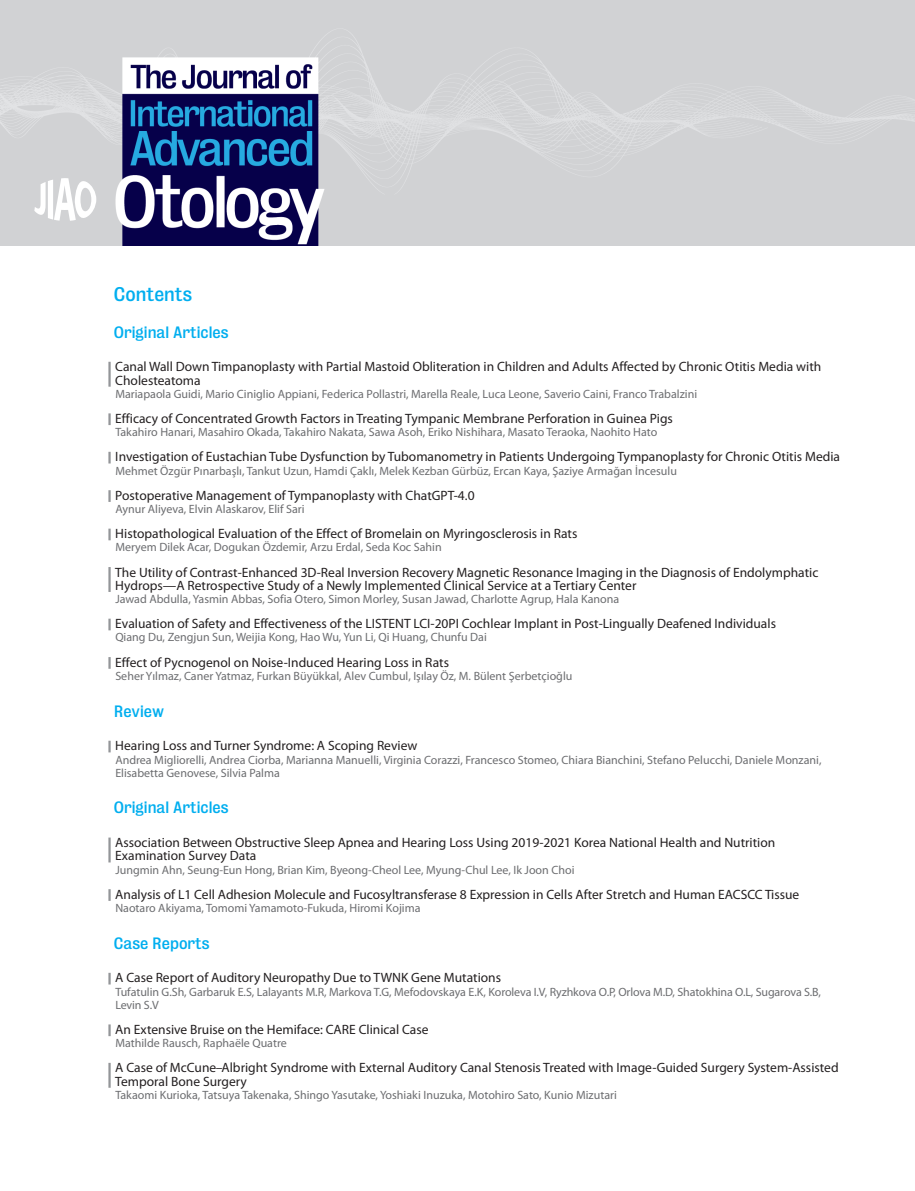
<style>
.page{position:relative;width:915px;height:1191px;background:#fff}
.page>*{position:absolute;margin:0;border:0;box-sizing:border-box;transform-origin:0 0}
.t1{font:18px "Bureau Grotesque Five Three";color:#00aeef}
.t2{font:15px "Bureau Grotesque Five Three";color:#00aeef}
.t3{font:13.5px/13.2px "Myriad Pro";color:#231f20}
.t4{font:12px/13.2px "Myriad Pro";color:#6c6d70}
</style>
<div class="page">
<img style="left:0;top:0;width:914px;height:245px">
<svg style="left:34px;top:178px;width:62px;height:43px"></svg>
<hr style="left:108px;top:362px;width:3px;height:25px;background:#939598">
<svg style="left:108px;top:413px;width:3px;height:12px"></svg>
<svg style="left:108px;top:452px;width:3px;height:11px"></svg>
<svg style="left:108px;top:490px;width:3px;height:12px"></svg>
<svg style="left:108px;top:528px;width:3px;height:12px"></svg>
<hr style="left:108px;top:567px;width:3px;height:25px;background:#939598">
<svg style="left:108px;top:618px;width:3px;height:12px"></svg>
<svg style="left:108px;top:657px;width:3px;height:12px"></svg>
<svg style="left:108px;top:740px;width:3px;height:12px"></svg>
<hr style="left:108px;top:837px;width:3px;height:25px;background:#939598">
<svg style="left:108px;top:889px;width:3px;height:12px"></svg>
<svg style="left:108px;top:972px;width:3px;height:12px"></svg>
<svg style="left:108px;top:1024px;width:3px;height:12px"></svg>
<hr style="left:108px;top:1062px;width:3px;height:25px;background:#939598">
<h1 class="t1" style="left:114px;top:283px;width:80px">Contents</h1>
<p class="t2" style="left:114px;top:323px;width:116px">Original Articles</p>
<p class="t3" style="left:115px;top:360px;width:707px">Canal Wall Down Timpanoplasty with Partial Mastoid Obliteration in Children and Adults Affected by Chronic Otitis Media with<br>Cholesteatoma</p>
<p class="t4" style="left:115px;top:387px;width:583px">Mariapaola Guidi, Mario Ciniglio Appiani, Federica Pollastri, Marella Reale, Luca Leone, Saverio Caini, Franco Trabalzini</p>
<p class="t3" style="left:115px;top:412px;width:559px">Efficacy of Concentrated Growth Factors in Treating Tympanic Membrane Perforation in Guinea Pigs</p>
<p class="t4" style="left:115px;top:425px;width:543px">Takahiro Hanari, Masahiro Okada, Takahiro Nakata, Sawa Asoh, Eriko Nishihara, Masato Teraoka, Naohito Hato</p>
<p class="t3" style="left:115px;top:450px;width:726px">Investigation of Eustachian Tube Dysfunction by Tubomanometry in Patients Undergoing Tympanoplasty for Chronic Otitis Media</p>
<p class="t4" style="left:115px;top:464px;width:563px">Mehmet Özgür Pınarbaşlı, Tankut Uzun, Hamdi Çaklı, Melek Kezban Gürbüz, Ercan Kaya, Şaziye Armağan İncesulu</p>
<p class="t3" style="left:115px;top:488px;width:360px">Postoperative Management of Tympanoplasty with ChatGPT-4.0</p>
<p class="t4" style="left:115px;top:502px;width:191px">Aynur Aliyeva, Elvin Alaskarov, Elif Sari</p>
<p class="t3" style="left:115px;top:527px;width:463px">Histopathological Evaluation of the Effect of Bromelain on Myringosclerosis in Rats</p>
<p class="t4" style="left:115px;top:540px;width:328px">Meryem Dilek Acar, Dogukan Özdemir, Arzu Erdal, Seda Koc Sahin</p>
<p class="t3" style="left:115px;top:565px;width:704px">The Utility of Contrast-Enhanced 3D-Real Inversion Recovery Magnetic Resonance Imaging in the Diagnosis of Endolymphatic<br>Hydrops—A Retrospective Study of a Newly Implemented Clinical Service at a Tertiary Center</p>
<p class="t4" style="left:115px;top:592px;width:505px">Jawad Abdulla, Yasmin Abbas, Sofia Otero, Simon Morley, Susan Jawad, Charlotte Agrup, Hala Kanona</p>
<p class="t3" style="left:115px;top:617px;width:662px">Evaluation of Safety and Effectiveness of the LISTENT LCI-20PI Cochlear Implant in Post-Lingually Deafened Individuals</p>
<p class="t4" style="left:115px;top:630px;width:373px">Qiang Du, Zengjun Sun, Weijia Kong, Hao Wu, Yun Li, Qi Huang, Chunfu Dai</p>
<p class="t3" style="left:115px;top:655px;width:335px">Effect of Pycnogenol on Noise-Induced Hearing Loss in Rats</p>
<p class="t4" style="left:115px;top:669px;width:458px">Seher Yılmaz, Caner Yatmaz, Furkan Büyükkal, Alev Cumbul, Işılay Öz, M. Bülent Şerbetçioğlu</p>
<p class="t2" style="left:114px;top:702px;width:52px">Review</p>
<p class="t3" style="left:115px;top:739px;width:303px">Hearing Loss and Turner Syndrome: A Scoping Review</p>
<p class="t4" style="left:115px;top:752px;width:707px">Andrea Migliorelli, Andrea Ciorba, Marianna Manuelli, Virginia Corazzi, Francesco Stomeo, Chiara Bianchini, Stefano Pelucchi, Daniele Monzani,<br>Elisabetta Genovese, Silvia Palma</p>
<p class="t2" style="left:114px;top:799px;width:116px">Original Articles</p>
<p class="t3" style="left:115px;top:836px;width:661px">Association Between Obstructive Sleep Apnea and Hearing Loss Using 2019-2021 Korea National Health and Nutrition<br>Examination Survey Data</p>
<p class="t4" style="left:115px;top:862px;width:460px">Jungmin Ahn, Seung-Eun Hong, Brian Kim, Byeong-Cheol Lee, Myung-Chul Lee, Ik Joon Choi</p>
<p class="t3" style="left:115px;top:887px;width:685px">Analysis of L1 Cell Adhesion Molecule and Fucosyltransferase 8 Expression in Cells After Stretch and Human EACSCC Tissue</p>
<p class="t4" style="left:115px;top:901px;width:306px">Naotaro Akiyama, Tomomi Yamamoto-Fukuda, Hiromi Kojima</p>
<p class="t2" style="left:114px;top:934px;width:97px">Case Reports</p>
<p class="t3" style="left:115px;top:971px;width:387px">A Case Report of Auditory Neuropathy Due to TWNK Gene Mutations</p>
<p class="t4" style="left:115px;top:984px;width:707px">Tufatulin G.Sh, Garbaruk E.S, Lalayants M.R, Markova T.G, Mefodovskaya E.K, Koroleva I.V, Ryzhkova O.P, Orlova M.D, Shatokhina O.L, Sugarova S.B,<br>Levin S.V</p>
<p class="t3" style="left:115px;top:1022px;width:314px">An Extensive Bruise on the Hemiface: CARE Clinical Case</p>
<p class="t4" style="left:115px;top:1036px;width:173px">Mathilde Rausch, Raphaële Quatre</p>
<p class="t3" style="left:115px;top:1061px;width:724px">A Case of McCune–Albright Syndrome with External Auditory Canal Stenosis Treated with Image-Guided Surgery System-Assisted<br>Temporal Bone Surgery</p>
<p class="t4" style="left:115px;top:1088px;width:503px">Takaomi Kurioka, Tatsuya Takenaka, Shingo Yasutake, Yoshiaki Inuzuka, Motohiro Sato, Kunio Mizutari</p>
</div>
